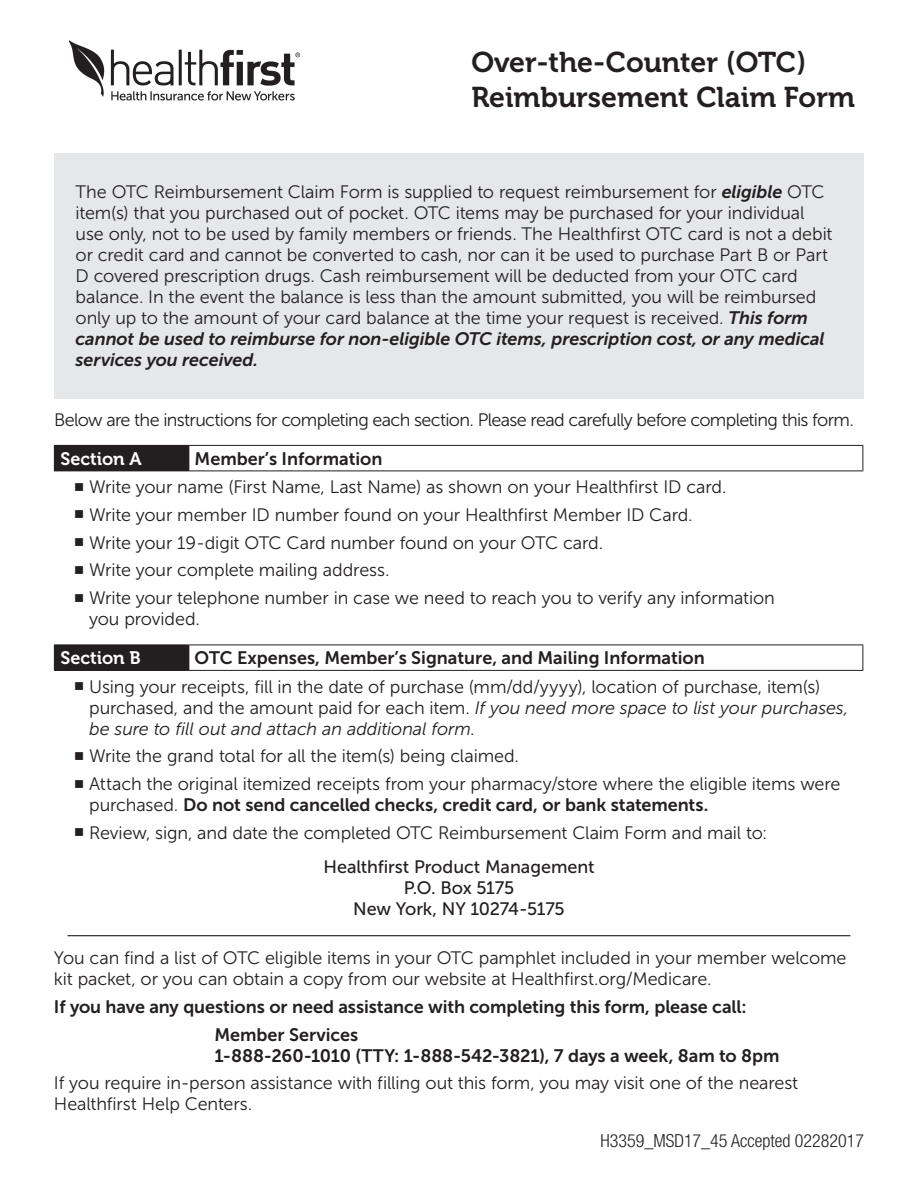
<style>
.page{position:relative;width:918px;height:1188px;background:#fff}
.page>*{position:absolute;margin:0;border:0;box-sizing:border-box;transform-origin:0 0}
.t1{font:28.5px/34.2px "Museo 700";color:#231f20}
.t2{font:18px/21px "Museo Sans 300";letter-spacing:-.005em;color:#231f20}
.t3{font:18px "Museo Sans 700";color:#231f20}
.t4{font:18px "Museo Sans 300";letter-spacing:-.035em;color:#231f20}
.t5{font:18px/21px "Museo Sans 500";letter-spacing:-.005em;color:#231f20;text-align:center}
.t6{font:300 condensed 18px "Helvetica Neue LT Std";color:#231f20}
.t7{font:18px "Museo 700";color:#fff}
.s1{font-family:"Museo Sans 700";font-style:italic}
.s2{font-style:italic}
.s3{font-family:"Museo Sans 700"}
</style>
<div class="page">
<div style="left:54px;top:153px;width:810px;height:246px;background:#e6e7e9"></div>
<hr style="left:68px;top:935px;width:782px;height:1px;background:#231f20">
<img style="left:69px;top:40px;width:232px;height:61px">
<hr style="left:54px;top:471px;width:135px;height:1px;background:#231f20">
<hr style="left:189px;top:471px;width:674px;height:1px;background:#231f20">
<svg style="left:862px;top:446px;width:1px;height:25px"></svg>
<hr style="left:189px;top:445px;width:674px;height:1px;background:#231f20">
<div style="left:54px;top:445px;width:135px;height:26px;background:#231f20"></div>
<hr style="left:54px;top:670px;width:135px;height:1px;background:#231f20">
<hr style="left:189px;top:670px;width:674px;height:1px;background:#231f20">
<svg style="left:862px;top:646px;width:1px;height:24px"></svg>
<hr style="left:189px;top:645px;width:674px;height:1px;background:#231f20">
<div style="left:54px;top:645px;width:135px;height:25px;background:#231f20"></div>
<h2 class="t1" style="left:471px;top:46px;width:385px">Over-the-Counter (OTC)<br>Reimbursement Claim Form</h2>
<p class="t2" style="left:76px;top:182px;width:759px">The OTC Reimbursement Claim Form is supplied to request reimbursement for <span class="s1">eligible</span> OTC item(s) that you purchased out of pocket. OTC items may be purchased for your individual use only, not to be used by family members or friends. The Healthfirst OTC card is not a debit or credit card and cannot be converted to cash, nor can it be used to purchase Part B or Part D covered prescription drugs. Cash reimbursement will be deducted from your OTC card balance. In the event the balance is less than the amount submitted, you will be reimbursed only up to the amount of your card balance at the time your request is received. <span class="s1">This form cannot be used to reimburse for non-eligible OTC items, prescription cost, or any medical services you received.</span></p>
<p class="t4" style="left:54px;top:410px;width:801px">Below are the instructions for completing each section. Please read carefully before completing this form.</p>
<p class="t7" style="left:60px;top:449px;width:83px">Section A</p>
<p class="t3" style="left:195px;top:449px;width:189px">Member’s Information</p>
<p class="t2" style="left:74px;top:476px;width:654px">■ Write your name (First Name, Last Name) as shown on your Healthfirst ID card.</p>
<p class="t2" style="left:74px;top:504px;width:620px">■ Write your member ID number found on your Healthfirst Member ID Card.</p>
<p class="t2" style="left:74px;top:532px;width:530px">■ Write your 19-digit OTC Card number found on your OTC card.</p>
<p class="t2" style="left:74px;top:560px;width:317px">■ Write your complete mailing address.</p>
<p class="t2" style="left:89px;top:587px;width:687px;text-indent:-15px">■ Write your telephone number in case we need to reach you to verify any information you provided.</p>
<p class="t7" style="left:60px;top:648px;width:82px">Section B</p>
<p class="t3" style="left:195px;top:648px;width:512px">OTC Expenses, Member’s Signature, and Mailing Information</p>
<p class="t2" style="left:89px;top:676px;width:761px;text-indent:-15px">■ Using your receipts, fill in the date of purchase (mm/dd/yyyy), location of purchase, item(s) purchased, and the amount paid for each item. <span class="s2">If you need more space to list your purchases, be sure to fill out and attach an additional form</span>.</p>
<p class="t2" style="left:74px;top:746px;width:446px">■ Write the grand total for all the item(s) being claimed.</p>
<p class="t2" style="left:89px;top:773px;width:753px;text-indent:-15px">■ Attach the original itemized receipts from your pharmacy/store where the eligible items were purchased. <span class="s3">Do not send cancelled checks, credit card, or bank statements.</span></p>
<p class="t2" style="left:74px;top:822px;width:695px">■ Review, sign, and date the completed OTC Reimbursement Claim Form and mail to:</p>
<p class="t5" style="left:324px;top:857px;width:272px">Healthfirst Product Management<br>P.O. Box 5175<br>New York, NY 10274-5175</p>
<p class="t2" style="left:54px;top:947px;width:794px">You can find a list of OTC eligible items in your OTC pamphlet included in your member welcome kit packet, or you can obtain a copy from our website at Healthfirst.org/Medicare.</p>
<p class="t3" style="left:54px;top:997px;width:694px">If you have any questions or need assistance with completing this form, please call:</p>
<p class="t3" style="left:214px;top:1024px;width:145px">Member Services</p>
<p class="t3" style="left:214px;top:1045px;width:567px">1-888-260-1010 (TTY: 1-888-542-3821), 7 days a week, 8am to 8pm</p>
<p class="t2" style="left:54px;top:1073px;width:746px">If you require in-person assistance with filling out this form, you may visit one of the nearest<br>Healthfirst Help Centers.</p>
<p class="t6" style="left:600px;top:1130px;width:265px">H3359_MSD17_45 Accepted 02282017</p>
</div>
